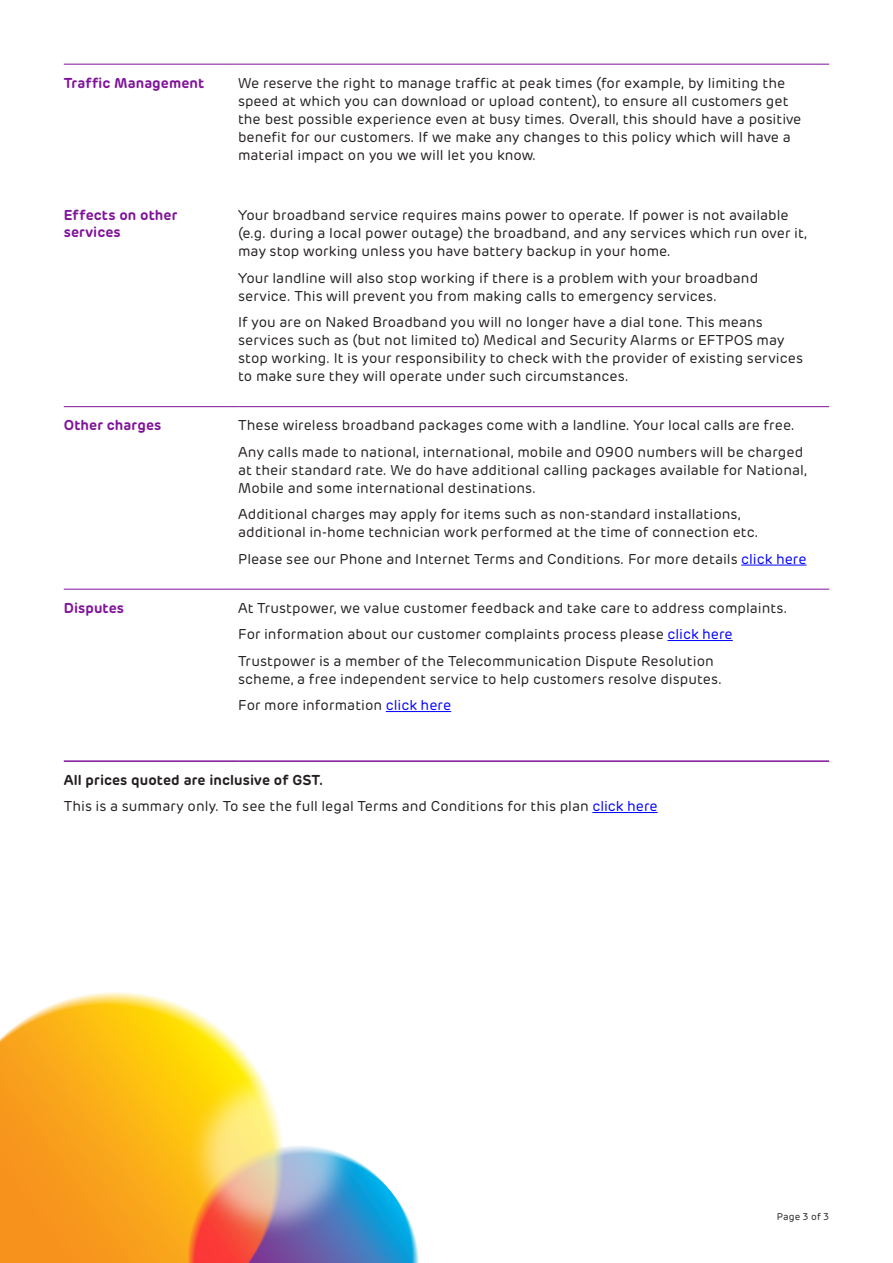
<style>
.page{position:relative;width:893px;height:1263px;background:#fff}
.page>*{position:absolute;margin:0;border:0;box-sizing:border-box;transform-origin:0 0}
.Table-body-copy{font:14.25px/18px "Rubrik";letter-spacing:.005em;color:#231f20}
.Body_Text{font:14.25px/18px "Rubrik";color:#231f20}
.Table-sub-headers{font:600 14.25px/17.2px "Rubrik";letter-spacing:.005em;color:#7f1399}
.Table-subhead_black{font:600 14.25px "Rubrik";letter-spacing:.005em;color:#231f20}
.Page-numbers{font:9.75px "Rubrik";letter-spacing:.015em;color:#231f20}
.s1{color:#00f}
</style>
<div class="page">
<img style="left:301px;top:1169px;width:118px;height:94px">
<img style="left:0;top:992px;width:301px;height:271px">
<img style="left:174px;top:1048px;width:195px;height:206px">
<hr style="left:64px;top:406px;width:174px;height:1px;background:#7f1399">
<hr style="left:238px;top:406px;width:591px;height:1px;background:#7f1399">
<hr style="left:64px;top:589px;width:174px;height:1px;background:#7f1399">
<hr style="left:238px;top:589px;width:591px;height:1px;background:#7f1399">
<hr style="left:64px;top:760px;width:174px;height:2px;background:#7f1399">
<hr style="left:238px;top:760px;width:591px;height:2px;background:#7f1399">
<hr style="left:741px;top:564px;width:65px;height:1px;background:#00f">
<hr style="left:667px;top:640px;width:66px;height:1px;background:#00f">
<hr style="left:386px;top:711px;width:65px;height:1px;background:#00f">
<hr style="left:592px;top:812px;width:66px;height:1px;background:#00f">
<hr style="left:64px;top:64px;width:174px;height:1px;background:#7f1399">
<hr style="left:238px;top:64px;width:591px;height:1px;background:#7f1399">
<p class="Table-sub-headers" style="left:64px;top:74px;width:142px">Traffic Management</p>
<p class="Body_Text" style="left:238px;top:74px;width:565px">We reserve the right to manage traffic at peak times (for example, by limiting the speed at which you can download or upload content), to ensure all customers get the best possible experience even at busy times. Overall, this should have a positive benefit for our customers. If we make any changes to this policy which will have a material impact on you we will let you know.</p>
<p class="Table-sub-headers" style="left:64px;top:206px;width:115px">Effects on other services</p>
<p class="Table-body-copy" style="left:238px;top:206px;width:570px">Your broadband service requires mains power to operate. If power is not available (e.g. during a local power outage) the broadband, and any services which run over it, may stop working unless you have battery backup in your home.</p>
<p class="Table-body-copy" style="left:238px;top:269px;width:522px">Your landline will also stop working if there is a problem with your broadband service. This will prevent you from making calls to emergency services.</p>
<p class="Table-body-copy" style="left:238px;top:313px;width:566px">If you are on Naked Broadband you will no longer have a dial tone. This means services such as (but not limited to) Medical and Security Alarms or EFTPOS may stop working. It is your responsibility to check with the provider of existing services to make sure they will operate under such circumstances.</p>
<p class="Table-sub-headers" style="left:64px;top:416px;width:99px">Other charges</p>
<p class="Table-body-copy" style="left:238px;top:416px;width:558px">These wireless broadband packages come with a landline. Your local calls are free.</p>
<p class="Table-body-copy" style="left:238px;top:443px;width:570px">Any calls made to national, international, mobile and 0900 numbers will be charged at their standard rate. We do have additional calling packages available for National,<br>Mobile and some international destinations.</p>
<p class="Table-body-copy" style="left:238px;top:505px;width:522px">Additional charges may apply for items such as non-standard installations, additional in-home technician work performed at the time of connection etc.</p>
<p class="Table-body-copy" style="left:238px;top:550px;width:570px">Please see our Phone and Internet Terms and Conditions. For more details <span class="s1">click here</span></p>
<p class="Table-sub-headers" style="left:64px;top:599px;width:62px">Disputes</p>
<p class="Table-body-copy" style="left:238px;top:599px;width:551px">At Trustpower, we value customer feedback and take care to address complaints.</p>
<p class="Table-body-copy" style="left:238px;top:625px;width:496px">For information about our customer complaints process please <span class="s1">click here</span></p>
<p class="Table-body-copy" style="left:238px;top:652px;width:486px">Trustpower is a member of the Telecommunication Dispute Resolution scheme, a free independent service to help customers resolve disputes.</p>
<p class="Table-body-copy" style="left:238px;top:696px;width:215px">For more information <span class="s1">click here</span></p>
<p class="Table-subhead_black" style="left:64px;top:770px;width:261px">All prices quoted are inclusive of GST.</p>
<p class="Table-body-copy" style="left:64px;top:797px;width:595px">This is a summary only. To see the full legal Terms and Conditions for this plan <span class="s1">click here</span></p>
<p class="Page-numbers" style="left:777px;top:1211px;width:54px">Page 3 of 3</p>
</div>
